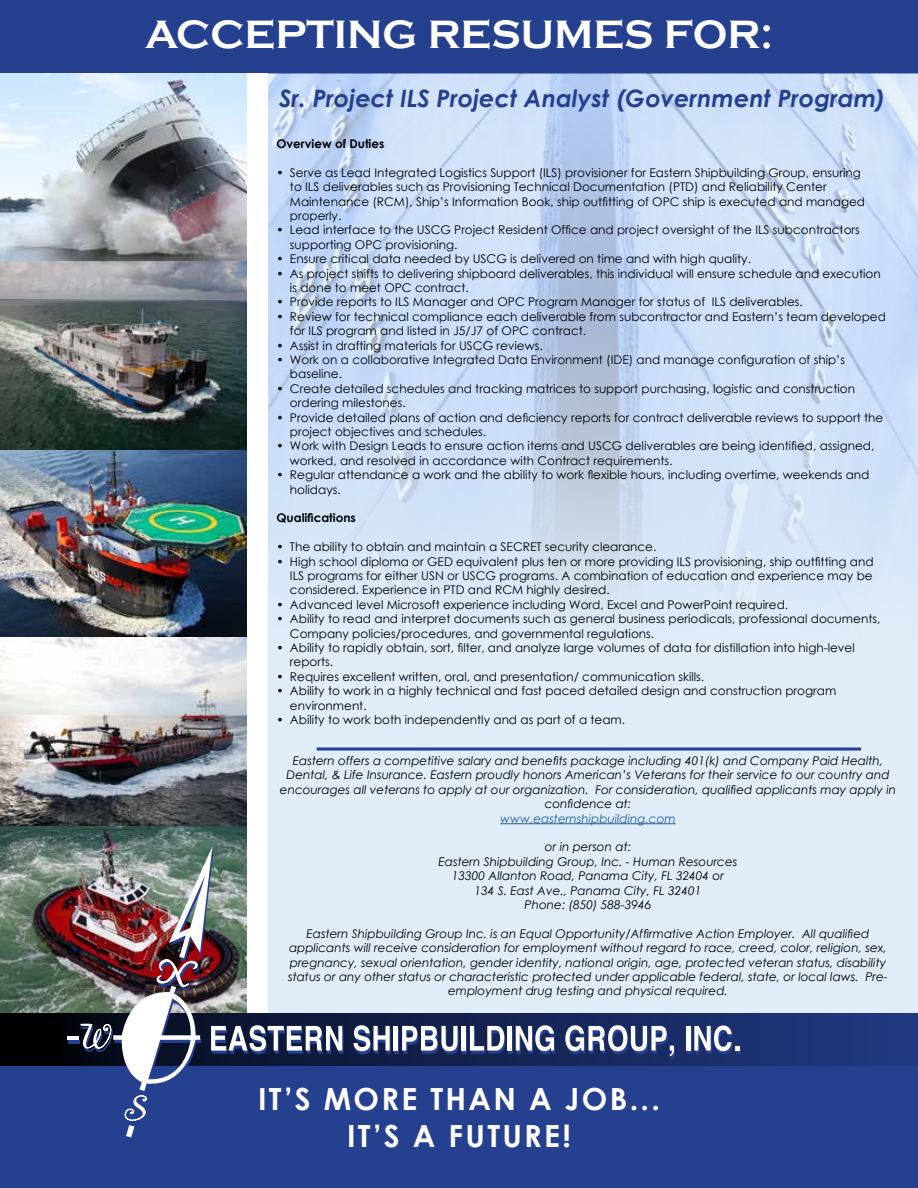
<style>
.page{position:relative;width:918px;height:1188px;background:#fff}
.page>*{position:absolute;margin:0;border:0;box-sizing:border-box;transform-origin:0 0}
.t1{font:700 40.65px "Copperplate Gothic";color:#fff}
.t2{font:700 30.45px/36.6px "Century Gothic";letter-spacing:.075em;color:#fff;text-align:center}
.t3{font:italic 700 24px "Century Gothic";color:#25408f}
.t4{font:12px/14.4px "Century Gothic";color:#000}
.t5{font:italic 12px/14.4px "Century Gothic";color:#000;text-align:center}
.t6{font:700 12px "Century Gothic";color:#000}
.t7{font:italic 12px "Century Gothic";color:#215e9e}
</style>
<div class="page">
<div style="left:0;top:0;width:918px;height:73px;background:#25408f"></div>
<div style="left:243px;top:73px;width:675px;height:941px;background:#e0edf8"></div>
<img style="left:268px;top:73px;width:650px;height:678px">
<img style="left:0;top:73px;width:248px;height:941px">
<hr style="left:500px;top:823px;width:176px;height:1px;background:#215e9e">
<svg style="left:317px;top:747px;width:544px;height:4px;background:#5068a7"></svg>
<div style="left:248px;top:73px;width:20px;height:941px;background:#fff"></div>
<div style="left:0;top:1014px;width:918px;height:174px;background:#25408f"></div>
<svg style="left:0;top:1014px;width:918px;height:51px;background:#162657"></svg>
<hr style="left:395px;top:1029px;width:4px;height:25px;background:#25408f">
<hr style="left:463px;top:1029px;width:4px;height:25px;background:#25408f">
<hr style="left:509px;top:1029px;width:4px;height:25px;background:#25408f">
<svg style="left:687px;top:1029px;width:4px;height:25px"></svg>
<svg style="left:354px;top:1025px;width:37px;height:29px"></svg>
<hr style="left:394px;top:1026px;width:4px;height:25px;background:#fff">
<svg style="left:402px;top:1026px;width:57px;height:28px;background:#818ba9"></svg>
<hr style="left:462px;top:1026px;width:4px;height:25px;background:#fff">
<svg style="left:470px;top:1026px;width:35px;height:28px"></svg>
<div style="left:507px;top:1026px;width:5px;height:25px;background:#fff"></div>
<svg style="left:516px;top:1025px;width:39px;height:29px"></svg>
<svg style="left:565px;top:1025px;width:110px;height:34px;background:#66749b"></svg>
<hr style="left:686px;top:1026px;width:4px;height:25px;background:#fff">
<svg style="left:694px;top:1025px;width:46px;height:29px"></svg>
<hr style="left:67px;top:1036px;width:12px;height:4px;background:#fff">
<img style="left:68px;top:847px;width:275px;height:291px">
<h1 class="t1" style="left:145px;top:12px;width:629px">ACCEPTING RESUMES FOR:</h1>
<h3 class="t3" style="left:279px;top:80px;width:608px">Sr. Project ILS Project Analyst (Government Program)</h3>
<p class="t6" style="left:276px;top:135px;width:109px">Overview of Duties</p>
<p class="t4" style="left:290px;top:165px;width:577px;text-indent:-14px">• Serve as Lead Integrated Logistics Support (ILS) provisioner for Eastern Shipbuilding Group, ensuring to ILS deliverables such as Provisioning Technical Documentation (PTD) and Reliability Center Maintenance (RCM), Ship’s Information Book, ship outfitting of OPC ship is executed and managed properly.</p>
<p class="t4" style="left:290px;top:223px;width:571px;text-indent:-14px">• Lead interface to the USCG Project Resident Office and project oversight of the ILS subcontractors supporting OPC provisioning.</p>
<p class="t4" style="left:276px;top:252px;width:476px">• Ensure critical data needed by USCG is delivered on time and with high quality.</p>
<p class="t4" style="left:290px;top:266px;width:592px;text-indent:-14px">• As project shifts to delivering shipboard deliverables, this individual will ensure schedule and execution is done to meet OPC contract.</p>
<p class="t4" style="left:276px;top:295px;width:528px">• Provide reports to ILS Manager and OPC Program Manager for status of ILS deliverables.</p>
<p class="t4" style="left:290px;top:309px;width:597px;text-indent:-14px">• Review for technical compliance each deliverable from subcontractor and Eastern’s team developed for ILS program and listed in J5/J7 of OPC contract.</p>
<p class="t4" style="left:276px;top:338px;width:268px">• Assist in drafting materials for USCG reviews.</p>
<p class="t4" style="left:290px;top:352px;width:557px;text-indent:-14px">• Work on a collaborative Integrated Data Environment (IDE) and manage configuration of ship’s baseline.</p>
<p class="t4" style="left:290px;top:381px;width:567px;text-indent:-14px">• Create detailed schedules and tracking matrices to support purchasing, logistic and construction ordering milestones.</p>
<p class="t4" style="left:290px;top:410px;width:595px;text-indent:-14px">• Provide detailed plans of action and deficiency reports for contract deliverable reviews to support the project objectives and schedules.</p>
<p class="t4" style="left:290px;top:439px;width:586px;text-indent:-14px">• Work with Design Leads to ensure action items and USCG deliverables are being identified, assigned, worked, and resolved in accordance with Contract requirements.</p>
<p class="t4" style="left:290px;top:468px;width:581px;text-indent:-14px">• Regular attendance a work and the ability to work flexible hours, including overtime, weekends and holidays.</p>
<p class="t6" style="left:276px;top:509px;width:81px">Qualifications</p>
<p class="t4" style="left:276px;top:540px;width:381px">• The ability to obtain and maintain a SECRET security clearance.</p>
<p class="t4" style="left:290px;top:554px;width:585px;text-align:justify;text-indent:-14px">• High school diploma or GED equivalent plus ten or more providing ILS provisioning, ship outfitting and ILS programs for either USN or USCG programs. A combination of education and experience may be considered. Experience in PTD and RCM highly desired.</p>
<p class="t4" style="left:276px;top:597px;width:513px">• Advanced level Microsoft experience including Word, Excel and PowerPoint required.</p>
<p class="t4" style="left:290px;top:612px;width:592px;text-indent:-14px">• Ability to read and interpret documents such as general business periodicals, professional documents,<br>Company policies/procedures, and governmental regulations.</p>
<p class="t4" style="left:290px;top:640px;width:566px;text-indent:-14px">• Ability to rapidly obtain, sort, filter, and analyze large volumes of data for distillation into high-level reports.</p>
<p class="t4" style="left:276px;top:669px;width:429px">• Requires excellent written, oral, and presentation/ communication skills.</p>
<p class="t4" style="left:290px;top:684px;width:548px;text-indent:-14px">• Ability to work in a highly technical and fast paced detailed design and construction program environment.</p>
<p class="t4" style="left:276px;top:712px;width:350px">• Ability to work both independently and as part of a team.</p>
<p class="t5" style="left:280px;top:753px;width:618px">Eastern offers a competitive salary and benefits package including 401(k) and Company Paid Health, Dental, &amp; Life Insurance. Eastern proudly honors American’s Veterans for their service to our country and encourages all veterans to apply at our organization. For consideration, qualified applicants may apply in confidence at:</p>
<p class="t7" style="left:500px;top:810px;width:177px">www.easternshipbuilding.com</p>
<p class="t5" style="left:438px;top:840px;width:301px">or in person at:<br>Eastern Shipbuilding Group, Inc. - Human Resources 13300 Allanton Road, Panama City, FL 32404 or<br>134 S. East Ave., Panama City, FL 32401<br>Phone: (850) 588-3946</p>
<p class="t5" style="left:288px;top:926px;width:601px">Eastern Shipbuilding Group Inc. is an Equal Opportunity/Affirmative Action Employer. All qualified applicants will receive consideration for employment without regard to race, creed, color, religion, sex, pregnancy, sexual orientation, gender identity, national origin, age, protected veteran status, disability status or any other status or characteristic protected under applicable federal, state, or local laws. Pre&shy;employment drug testing and physical required.</p>
<h2 class="t2" style="left:258px;top:1080px;width:403px">IT’S MORE THAN A JOB...<br>IT’S A FUTURE!</h2>
</div>
